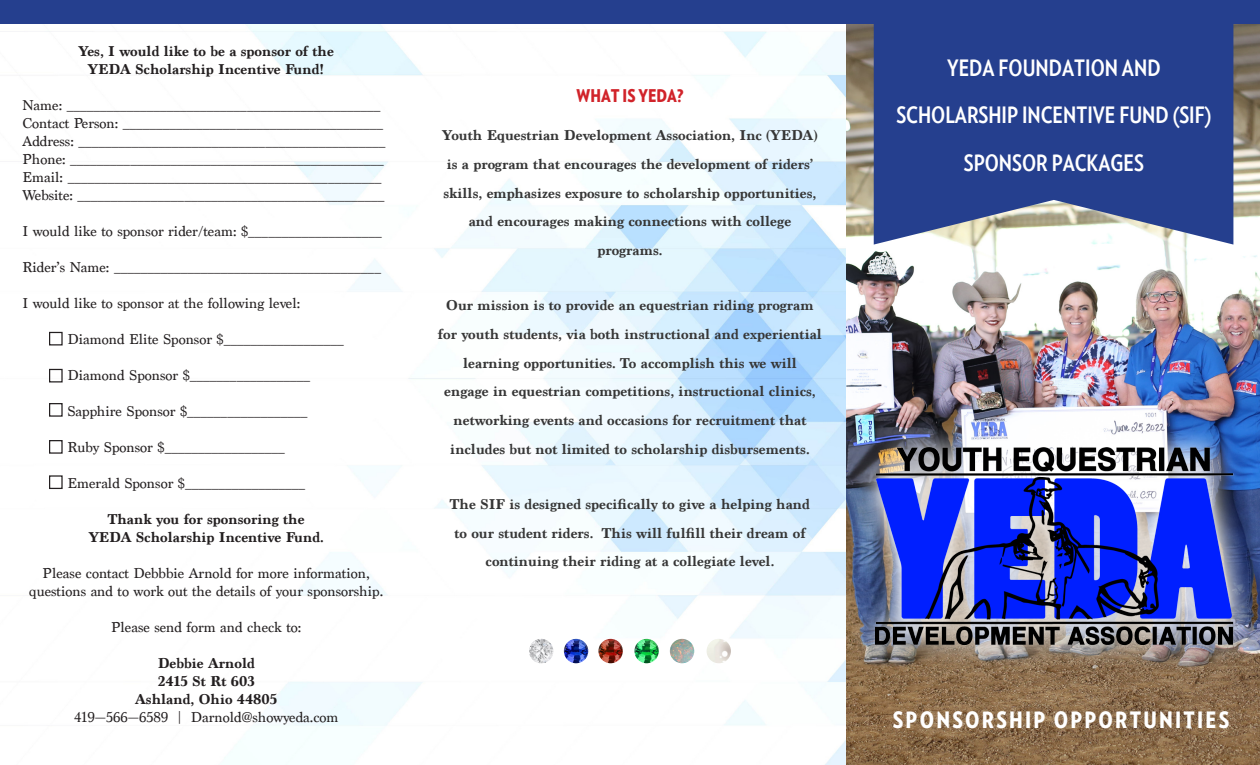
<style>
.page{position:relative;width:1260px;height:765px;background:#fff}
.page>*{position:absolute;margin:0;border:0;box-sizing:border-box;transform-origin:0 0}
.t1{font:700 22.5px/47.5px "Verlag Condensed";color:#fff;text-align:center}
.t2{font:900 22.5px "Verlag Condensed";letter-spacing:.1em;color:#fff}
.t3{font:900 17.5px "Verlag Condensed";color:#d1232a}
.t4{font:15px/18px "Marion";color:#231f20;text-align:center}
.t5{font:700 15px/28.8px "Marion";color:#363636;text-align:center}
.t6{font:700 15px "Marion";color:#231f20}
</style>
<div class="page">
<img style="left:23px;top:24px;width:823px;height:741px">
<img style="left:846px;top:24px;width:414px;height:741px">
<svg style="left:874px;top:24px;width:359px;height:221px;background:#395095"></svg>
<div style="left:0;top:0;width:1260px;height:24px;background:#253f8e"></div>
<img style="left:846px;top:421px;width:414px;height:262px">
<img style="left:707px;top:639px;width:24px;height:24px;border-radius:12px">
<img style="left:529px;top:639px;width:24px;height:24px;border-radius:12px">
<img style="left:634px;top:639px;width:25px;height:24px;border-radius:12px">
<img style="left:670px;top:639px;width:24px;height:24px;border-radius:12px">
<img style="left:598px;top:639px;width:25px;height:24px;border-radius:12px">
<img style="left:564px;top:639px;width:24px;height:24px;border-radius:12px">
<div style="left:49px;top:332px;width:13px;height:13px;border:1px solid #231f20"></div>
<div style="left:49px;top:403px;width:13px;height:14px;border:1px solid #231f20"></div>
<div style="left:49px;top:369px;width:13px;height:13px;border:1px solid #231f20"></div>
<div style="left:49px;top:440px;width:13px;height:14px;border:1px solid #231f20"></div>
<div style="left:49px;top:475px;width:13px;height:14px;border:1px solid #231f20"></div>
<p class="t6" style="left:79px;top:42px;width:257px">Yes, I would like to be a sponsor of the</p>
<p class="t6" style="left:88px;top:60px;width:238px">YEDA Scholarship Incentive Fund!</p>
<p class="t4" style="left:22px;top:96px;width:360px">Name: _______________________________________________</p>
<p class="t4" style="left:22px;top:114px;width:362px">Contact Person: _______________________________________</p>
<p class="t4" style="left:22px;top:132px;width:364px">Address: ______________________________________________</p>
<p class="t4" style="left:22px;top:150px;width:363px">Phone: _______________________________________________</p>
<p class="t4" style="left:22px;top:168px;width:360px">Email: _______________________________________________</p>
<p class="t4" style="left:22px;top:186px;width:364px">Website: ______________________________________________</p>
<p class="t4" style="left:22px;top:222px;width:361px">I would like to sponsor rider/team: $____________________</p>
<p class="t4" style="left:22px;top:258px;width:360px">Rider’s Name: ________________________________________</p>
<p class="t4" style="left:22px;top:294px;width:279px">I would like to sponsor at the following level:</p>
<p class="t4" style="left:68px;top:330px;width:278px">Diamond Elite Sponsor $__________________</p>
<p class="t4" style="left:68px;top:366px;width:244px">Diamond Sponsor $__________________</p>
<p class="t4" style="left:68px;top:402px;width:241px">Sapphire Sponsor $__________________</p>
<p class="t4" style="left:68px;top:438px;width:219px">Ruby Sponsor $__________________</p>
<p class="t4" style="left:68px;top:474px;width:239px">Emerald Sponsor $__________________</p>
<p class="t6" style="left:108px;top:510px;width:198px">Thank you for sponsoring the</p>
<p class="t6" style="left:89px;top:528px;width:237px">YEDA Scholarship Incentive Fund.</p>
<p class="t4" style="left:29px;top:564px;width:355px">Please contact Debbbie Arnold for more information, questions and to work out the details of your sponsorship.</p>
<p class="t4" style="left:111px;top:618px;width:192px">Please send form and check to:</p>
<p class="t6" style="left:158px;top:654px;width:99px">Debbie Arnold</p>
<p class="t6" style="left:158px;top:672px;width:98px">2415 St Rt 603</p>
<p class="t6" style="left:135px;top:690px;width:144px">Ashland, Ohio 44805</p>
<p class="t4" style="left:74px;top:708px;width:266px">419—566—6589 | Darnold@showyeda.com</p>
<p class="t3" style="left:577px;top:82px;width:108px">WHAT IS YEDA?</p>
<p class="t5" style="left:442px;top:121px;width:377px">Youth Equestrian Development Association, Inc (YEDA) is a program that encourages the development of riders’ skills, emphasizes exposure to scholarship opportunities, and encourages making connections with college programs.</p>
<p class="t5" style="left:438px;top:291px;width:386px">Our mission is to provide an equestrian riding program for youth students, via both instructional and experiential learning opportunities. To accomplish this we will<br>engage in equestrian competitions, instructional clinics, networking events and occasions for recruitment that includes but not limited to scholarship disbursements.</p>
<p class="t5" style="left:450px;top:490px;width:362px">The SIF is designed specifically to give a helping hand to our student riders. This will fulfill their dream of continuing their riding at a collegiate level.</p>
<p class="t1" style="left:947px;top:43px;width:215px">YEDA FOUNDATION AND</p>
<p class="t1" style="left:896px;top:90px;width:316px">SCHOLARSHIP INCENTIVE FUND (SIF)<br>SPONSOR PACKAGES</p>
<p class="t2" style="left:893px;top:702px;width:338px">SPONSORSHIP OPPORTUNITIES</p>
</div>
